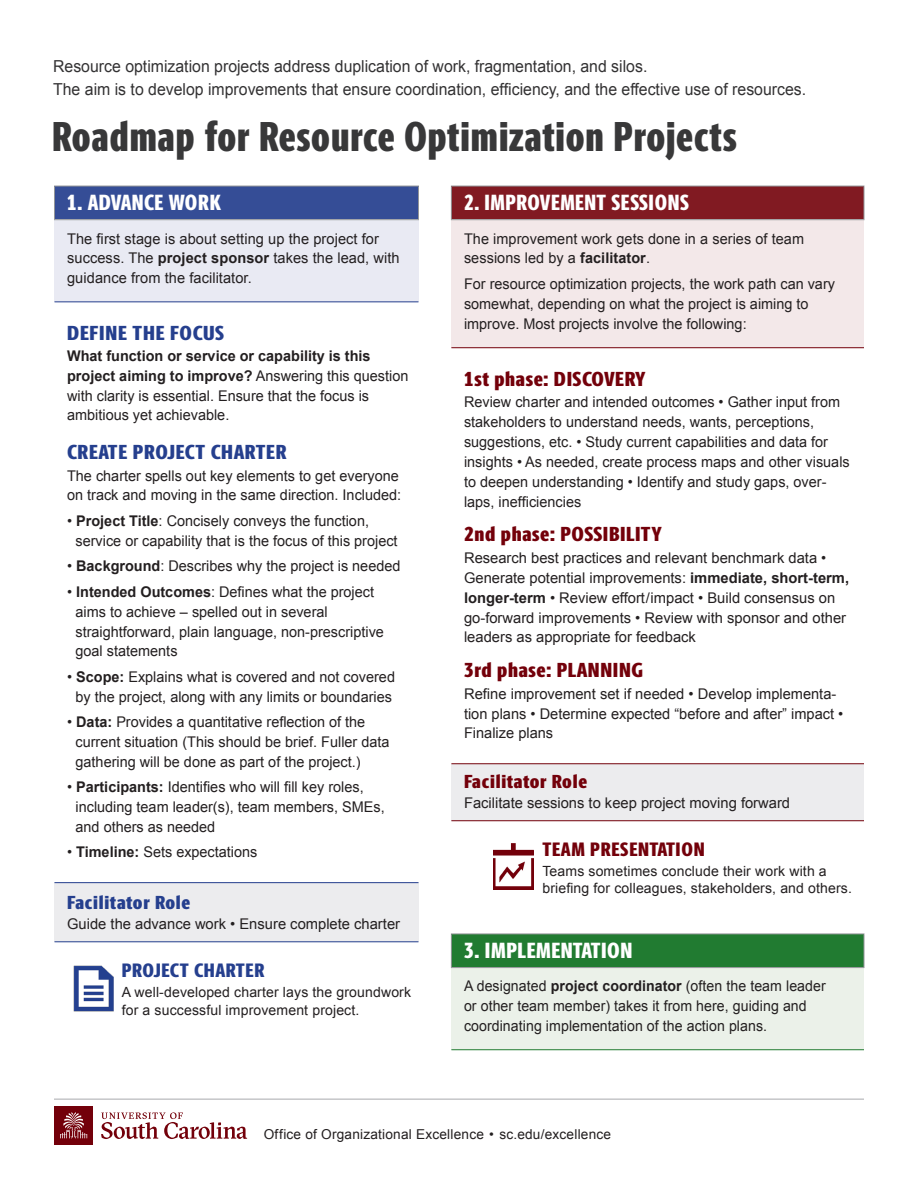
<style>
.page{position:relative;width:918px;height:1188px;background:#fff}
.page>*{position:absolute;margin:0;border:0;box-sizing:border-box;transform-origin:0 0}
.t1{font:800 42px "Berlingske Sans X Cn";letter-spacing:.025em;color:#383839;scale:1.04 1}
.t2{font:800 22.05px "Berlingske Sans X Cn";letter-spacing:.02em;color:#fff;scale:1.06 1}
.t3{font:800 22.05px "Berlingske Sans X Cn";letter-spacing:.02em;color:#fff;scale:1.08 1}
.t4{font:800 22.05px "Berlingske Sans X Cn";letter-spacing:.02em;color:#fff;scale:1.07 1}
.t5{font:800 20.4px "Berlingske Sans X Cn";letter-spacing:.025em;color:#73000a;scale:1.15 1}
.t6{font:800 20.4px "Berlingske Sans X Cn";letter-spacing:.03em;color:#253f8e;scale:1.15 1}
.t7{font:800 19.5px "Berlingske Sans X Cn";letter-spacing:.03em;color:#73000a;scale:1.12 1}
.t8{font:800 19.5px "Berlingske Sans X Cn";letter-spacing:.025em;color:#253f8e;scale:1.12 1}
.t9{font:800 19.05px "Berlingske Sans X Cn";letter-spacing:.035em;color:#253f8e;scale:1.18 1}
.t10{font:800 19.05px "Berlingske Sans X Cn";letter-spacing:.035em;color:#73000a;scale:1.18 1}
.t11{font:16.5px/22.5px "Arial";color:#333233;scale:.96 1}
.t12{font:14.7px/19.6px "Arial";color:#231f20}
.t13{font:14.7px/19.6px "Arial";color:#231f20;scale:.96 1}
.t14{font:14.1px/17.5px "Arial";letter-spacing:.01em;color:#231f20}
.t15{font:13.65px "Arial";letter-spacing:.015em;color:#231f20}
.s1{font-weight:700}
</style>
<div class="page">
<div style="left:54px;top:1107px;width:39px;height:38px;background:#73000a"></div>
<svg style="left:60px;top:1112px;width:27px;height:26px"></svg>
<svg style="left:101px;top:1112px;width:146px;height:27px"></svg>
<hr style="left:54px;top:1099px;width:810px;height:1px;background:#a8a9ad">
<div style="left:54px;top:186px;width:364px;height:34px;background:#354d96"></div>
<div style="left:54px;top:220px;width:364px;height:82px;background:#e9eaf3"></div>
<div style="left:54px;top:883px;width:364px;height:59px;background:#ececee"></div>
<hr style="left:54px;top:186px;width:365px;height:1px;background:#939598">
<hr style="left:54px;top:219px;width:365px;height:1px;background:#939598">
<hr style="left:54px;top:187px;width:1px;height:32px;background:#939598">
<hr style="left:418px;top:187px;width:1px;height:32px;background:#939598">
<hr style="left:54px;top:941px;width:364px;height:1px;background:#253f8e">
<hr style="left:54px;top:882px;width:364px;height:1px;background:#253f8e">
<hr style="left:54px;top:301px;width:364px;height:1px;background:#253f8e">
<img style="left:73px;top:965px;width:40px;height:47px">
<div style="left:451px;top:186px;width:413px;height:34px;background:#811a22"></div>
<div style="left:451px;top:220px;width:413px;height:128px;background:#f3e8e9"></div>
<div style="left:451px;top:764px;width:413px;height:57px;background:#ececee"></div>
<hr style="left:451px;top:186px;width:413px;height:1px;background:#939598">
<hr style="left:451px;top:219px;width:413px;height:1px;background:#939598">
<hr style="left:451px;top:187px;width:1px;height:32px;background:#939598">
<hr style="left:864px;top:187px;width:1px;height:32px;background:#939598">
<hr style="left:451px;top:347px;width:413px;height:1px;background:#73000a">
<hr style="left:451px;top:763px;width:413px;height:1px;background:#73000a">
<hr style="left:451px;top:820px;width:413px;height:1px;background:#73000a">
<div style="left:451px;top:934px;width:413px;height:34px;background:#217b31"></div>
<div style="left:451px;top:968px;width:413px;height:82px;background:#ebf1e9"></div>
<hr style="left:451px;top:933px;width:413px;height:1px;background:#939598">
<hr style="left:451px;top:967px;width:413px;height:1px;background:#939598">
<hr style="left:451px;top:934px;width:1px;height:33px;background:#939598">
<hr style="left:864px;top:934px;width:1px;height:33px;background:#939598">
<hr style="left:451px;top:1049px;width:413px;height:1px;background:#217b31">
<img style="left:494px;top:843px;width:40px;height:47px">
<p class="t11" style="left:53px;top:55px;width:786px">Resource optimization projects address duplication of work, fragmentation, and silos.<br>The aim is to develop improvements that ensure coordination, efficiency, and the effective use of resources.</p>
<h1 class="t1" style="left:52px;top:105px;width:660px">Roadmap for Resource Optimization Projects</h1>
<h2 class="t4" style="left:67px;top:186px;width:145px">1. ADVANCE WORK</h2>
<p class="t12" style="left:67px;top:229px;width:334px">The first stage is about setting up the project for success. The <span class="s1">project sponsor</span> takes the lead, with guidance from the facilitator.</p>
<h3 class="t6" style="left:67px;top:317px;width:138px">DEFINE THE FOCUS</h3>
<p class="t12" style="left:67px;top:347px;width:343px"><span class="s1">What function or service or capability is this project aiming to improve?</span> Answering this question with clarity is essential. Ensure that the focus is ambitious yet achievable.</p>
<h3 class="t6" style="left:67px;top:437px;width:192px">CREATE PROJECT CHARTER</h3>
<p class="t12" style="left:67px;top:466px;width:336px">The charter spells out key elements to get everyone on track and moving in the same direction. Included:</p>
<p class="t12" style="left:76px;top:511px;width:324px;text-indent:-8px">• <span class="s1">Project Title</span>: Concisely conveys the function, service or capability that is the focus of this project</p>
<p class="t12" style="left:67px;top:557px;width:335px">• <span class="s1">Background</span>: Describes why the project is needed</p>
<p class="t12" style="left:76px;top:582px;width:310px;text-indent:-8px">• <span class="s1">Intended Outcomes</span>: Defines what the project aims to achieve – spelled out in several straightforward, plain language, non-prescriptive goal statements</p>
<p class="t12" style="left:67px;top:667px;width:329px;text-align:center">• <span class="s1">Scope:</span> Explains what is covered and not covered by the project, along with any limits or boundaries</p>
<p class="t12" style="left:76px;top:712px;width:316px;text-indent:-8px">• <span class="s1">Data:</span> Provides a quantitative reflection of the current situation (This should be brief. Fuller data gathering will be done as part of the project.)</p>
<p class="t12" style="left:76px;top:777px;width:311px;text-indent:-8px">• <span class="s1">Participants:</span> Identifies who will fill key roles, including team leader(s), team members, SMEs, and others as needed</p>
<p class="t12" style="left:67px;top:843px;width:192px">• <span class="s1">Timeline:</span> Sets expectations</p>
<p class="t9" style="left:67px;top:888px;width:106px">Facilitator Role</p>
<p class="t12" style="left:67px;top:914px;width:334px">Guide the advance work • Ensure complete charter</p>
<h3 class="t8" style="left:122px;top:956px;width:129px">PROJECT CHARTER</h3>
<p class="t14" style="left:122px;top:983px;width:291px">A well-developed charter lays the groundwork for a successful improvement project.</p>
<h2 class="t2" style="left:464px;top:186px;width:214px">2. IMPROVEMENT SESSIONS</h2>
<p class="t12" style="left:464px;top:229px;width:342px">The improvement work gets done in a series of team sessions led by a <span class="s1">facilitator</span>.</p>
<p class="t12" style="left:464px;top:275px;width:373px">For resource optimization projects, the work path can vary somewhat, depending on what the project is aiming to improve. Most projects involve the following:</p>
<h3 class="t5" style="left:464px;top:363px;width:159px">1st phase: DISCOVERY</h3>
<p class="t12" style="left:464px;top:393px;width:387px">Review charter and intended outcomes • Gather input from stakeholders to understand needs, wants, perceptions, suggestions, etc. • Study current capabilities and data for insights • As needed, create process maps and other visuals to deepen understanding • Identify and study gaps, over&shy;laps, inefficiencies</p>
<h3 class="t5" style="left:464px;top:519px;width:173px">2nd phase: POSSIBILITY</h3>
<p class="t12" style="left:464px;top:548px;width:387px">Research best practices and relevant benchmark data • Generate potential improvements: <span class="s1">immediate, short-term, longer-term</span> • Review effort/impact • Build consensus on go-forward improvements • Review with sponsor and other leaders as appropriate for feedback</p>
<h3 class="t5" style="left:464px;top:655px;width:157px">3rd phase: PLANNING</h3>
<p class="t12" style="left:464px;top:684px;width:381px">Refine improvement set if needed • Develop implementa&shy;tion plans • Determine expected “before and after” impact •<br>Finalize plans</p>
<p class="t10" style="left:464px;top:767px;width:106px">Facilitator Role</p>
<p class="t12" style="left:464px;top:793px;width:328px">Facilitate sessions to keep project moving forward</p>
<h3 class="t7" style="left:542px;top:834px;width:146px">TEAM PRESENTATION</h3>
<p class="t14" style="left:542px;top:862px;width:311px">Teams sometimes conclude their work with a briefing for colleagues, stakeholders, and others.</p>
<h2 class="t3" style="left:464px;top:934px;width:158px">3. IMPLEMENTATION</h2>
<p class="t13" style="left:464px;top:977px;width:378px">A designated <span class="s1">project coordinator</span> (often the team leader or other team member) takes it from here, guiding and coordinating implementation of the action plans.</p>
<p class="t15" style="left:264px;top:1125px;width:349px">Office of Organizational Excellence • sc.edu/excellence</p>
</div>
